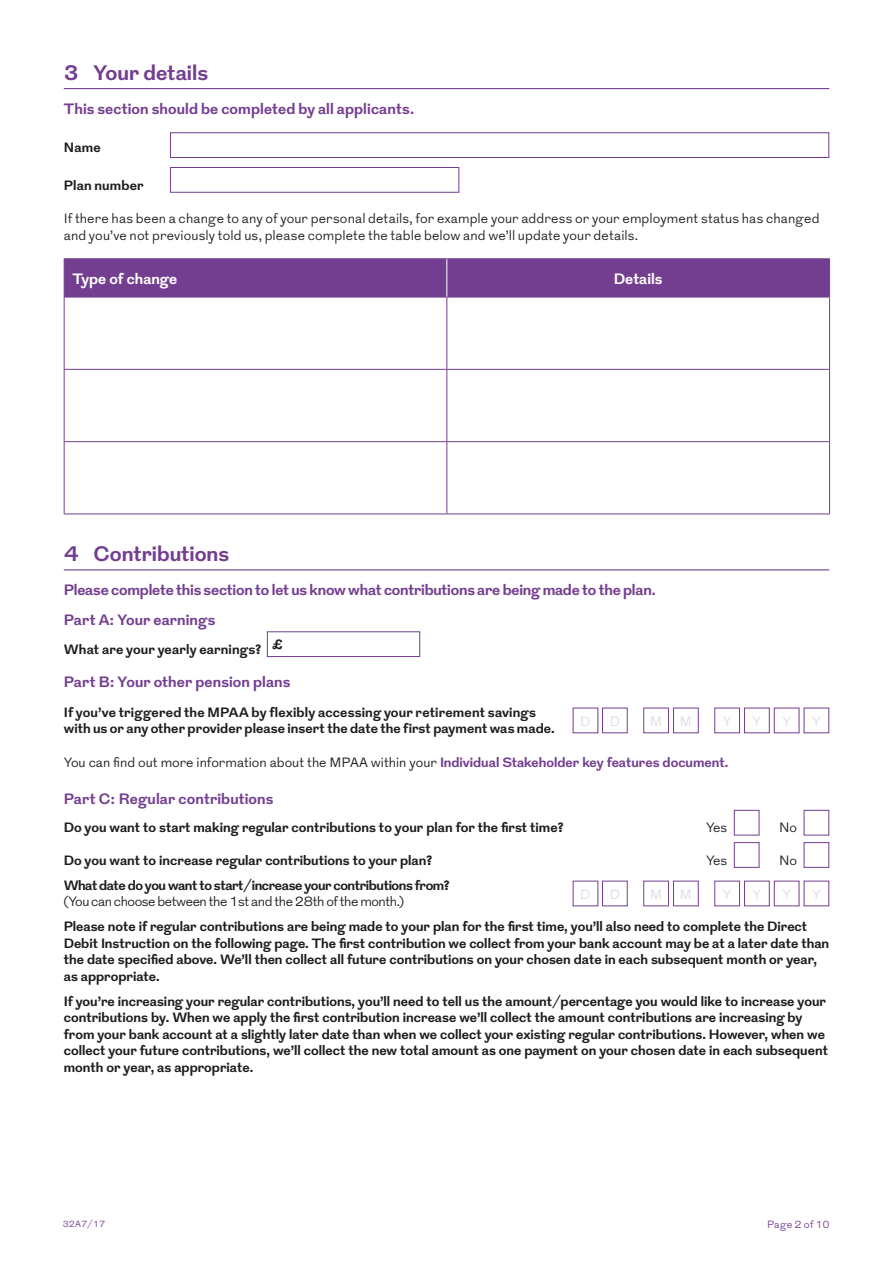
<style>
.page{position:relative;width:893px;height:1263px;background:#fff}
.page>*{position:absolute;margin:0;border:0;box-sizing:border-box;transform-origin:0 0}
.t1{font:700 21px "Grot";color:#743e90}
.t2{font:700 15px "Grot";letter-spacing:.005em;color:#743e90}
.t3{font:700 15px/29.2px "Grot";letter-spacing:-.015em;color:#743e90}
.t4{font:700 15px "Grot";color:#fff}
.t5{font:700 13.5px/16.5px "Grot";color:#1d1d1b}
.t6{font:300 13.5px/16.5px "Grot";letter-spacing:.005em;color:#1d1d1b}
.t7{font:700 13.5px "Grot";letter-spacing:-.03em;color:#1d1d1b}
.t8{font:300 13.5px "Grot";letter-spacing:-.03em;color:#1d1d1b}
.t9{font:300 13.5px "Grot";color:#e1d8ec}
.t10{font:300 10.5px "Grot";letter-spacing:.01em;color:#743e90}
.t11{font:300 9px "Grot";color:#743e90}
.s1{font-weight:700;color:#743e90}
</style>
<div class="page">
<hr style="left:64px;top:88px;width:765px;height:1px;background:#743e90">
<hr style="left:64px;top:569px;width:765px;height:1px;background:#743e90">
<div style="left:170px;top:132px;width:659px;height:26px;border:1px solid #743e90"></div>
<div style="left:170px;top:167px;width:289px;height:26px;border:1px solid #743e90"></div>
<div style="left:65px;top:259px;width:764px;height:38px;background:#743e90"></div>
<hr style="left:64px;top:258px;width:383px;height:1px;background:#743e90">
<hr style="left:64px;top:259px;width:1px;height:38px;background:#743e90">
<hr style="left:447px;top:258px;width:383px;height:1px;background:#743e90">
<hr style="left:829px;top:259px;width:1px;height:38px;background:#743e90">
<hr style="left:64px;top:297px;width:383px;height:1px;background:#743e90">
<hr style="left:64px;top:297px;width:1px;height:72px;background:#743e90">
<hr style="left:447px;top:297px;width:383px;height:1px;background:#743e90">
<hr style="left:446px;top:297px;width:1px;height:72px;background:#743e90">
<hr style="left:829px;top:297px;width:1px;height:72px;background:#743e90">
<hr style="left:64px;top:369px;width:383px;height:1px;background:#743e90">
<hr style="left:64px;top:370px;width:1px;height:71px;background:#743e90">
<hr style="left:447px;top:369px;width:383px;height:1px;background:#743e90">
<hr style="left:446px;top:370px;width:1px;height:71px;background:#743e90">
<hr style="left:829px;top:370px;width:1px;height:71px;background:#743e90">
<hr style="left:64px;top:441px;width:383px;height:1px;background:#743e90">
<hr style="left:64px;top:442px;width:1px;height:72px;background:#743e90">
<hr style="left:447px;top:441px;width:383px;height:1px;background:#743e90">
<hr style="left:446px;top:442px;width:1px;height:72px;background:#743e90">
<hr style="left:829px;top:442px;width:1px;height:72px;background:#743e90">
<hr style="left:64px;top:514px;width:383px;height:1px;background:#743e90">
<hr style="left:447px;top:514px;width:383px;height:1px;background:#743e90">
<hr style="left:446px;top:259px;width:1px;height:38px;background:#fff">
<div style="left:267px;top:631px;width:153px;height:26px;border:1px solid #743e90"></div>
<div style="left:602px;top:708px;width:26px;height:25px;border:1px solid #743e90"></div>
<div style="left:643px;top:708px;width:26px;height:25px;border:1px solid #743e90"></div>
<div style="left:714px;top:708px;width:26px;height:25px;border:1px solid #743e90"></div>
<div style="left:744px;top:708px;width:26px;height:25px;border:1px solid #743e90"></div>
<div style="left:673px;top:708px;width:26px;height:25px;border:1px solid #743e90"></div>
<div style="left:734px;top:810px;width:25px;height:25px;border:1px solid #743e90"></div>
<div style="left:734px;top:842px;width:25px;height:26px;border:1px solid #743e90"></div>
<div style="left:804px;top:842px;width:25px;height:26px;border:1px solid #743e90"></div>
<div style="left:602px;top:881px;width:26px;height:25px;border:1px solid #743e90"></div>
<div style="left:643px;top:881px;width:26px;height:25px;border:1px solid #743e90"></div>
<div style="left:714px;top:881px;width:26px;height:25px;border:1px solid #743e90"></div>
<div style="left:744px;top:881px;width:26px;height:25px;border:1px solid #743e90"></div>
<div style="left:673px;top:881px;width:26px;height:25px;border:1px solid #743e90"></div>
<h1 class="t1" style="left:64px;top:58px;width:146px">3 Your details</h1>
<p class="t2" style="left:64px;top:98px;width:352px">This section should be completed by all applicants.</p>
<p class="t5" style="left:64px;top:140px;width:38px">Name</p>
<p class="t5" style="left:64px;top:177px;width:82px">Plan number</p>
<p class="t6" style="left:64px;top:211px;width:757px">If there has been a change to any of your personal details, for example your address or your employment status has changed and you’ve not previously told us, please complete the table below and we’ll update your details.</p>
<p class="t4" style="left:73px;top:268px;width:106px">Type of change</p>
<p class="t4" style="left:614px;top:268px;width:50px">Details</p>
<h1 class="t1" style="left:64px;top:539px;width:167px">4 Contributions</h1>
<p class="t3" style="left:64px;top:576px;width:593px">Please complete this section to let us know what contributions are being made to the plan.<br>Part A: Your earnings</p>
<p class="t5" style="left:64px;top:642px;width:220px">What are your yearly earnings? £</p>
<p class="t2" style="left:64px;top:672px;width:228px">Part B: Your other pension plans</p>
<p class="t5" style="left:64px;top:704px;width:492px">If you’ve triggered the MPAA by flexibly accessing your retirement savings with us or any other provider please insert the date the first payment was made.</p>
<p class="t9" style="left:580px;top:712px;width:12px">D</p>
<p class="t9" style="left:610px;top:712px;width:12px">D</p>
<p class="t9" style="left:650px;top:712px;width:14px">M</p>
<p class="t9" style="left:680px;top:712px;width:14px">M</p>
<p class="t9" style="left:723px;top:712px;width:10px">Y</p>
<p class="t9" style="left:753px;top:712px;width:10px">Y</p>
<p class="t9" style="left:782px;top:712px;width:10px">Y</p>
<p class="t9" style="left:812px;top:712px;width:10px">Y</p>
<p class="t6" style="left:64px;top:754px;width:666px">You can find out more information about the MPAA within your <span class="s1">Individual Stakeholder key features document.</span></p>
<p class="t2" style="left:64px;top:789px;width:211px">Part C: Regular contributions</p>
<p class="t5" style="left:64px;top:820px;width:501px">Do you want to start making regular contributions to your plan for the first time?</p>
<p class="t6" style="left:706px;top:820px;width:23px">Yes</p>
<p class="t6" style="left:779px;top:820px;width:19px">No</p>
<p class="t5" style="left:64px;top:853px;width:370px">Do you want to increase regular contributions to your plan?</p>
<p class="t6" style="left:706px;top:852px;width:23px">Yes</p>
<p class="t6" style="left:779px;top:852px;width:19px">No</p>
<p class="t7" style="left:64px;top:876px;width:388px">What date do you want to start/increase your contributions from?</p>
<p class="t8" style="left:64px;top:893px;width:342px">(You can choose between the 1st and the 28th of the month.)</p>
<p class="t9" style="left:580px;top:885px;width:12px">D</p>
<p class="t9" style="left:610px;top:885px;width:12px">D</p>
<p class="t9" style="left:650px;top:885px;width:14px">M</p>
<p class="t9" style="left:680px;top:885px;width:14px">M</p>
<p class="t9" style="left:723px;top:885px;width:10px">Y</p>
<p class="t9" style="left:753px;top:885px;width:10px">Y</p>
<p class="t9" style="left:782px;top:885px;width:10px">Y</p>
<p class="t9" style="left:812px;top:885px;width:10px">Y</p>
<p class="t5" style="left:64px;top:919px;width:767px">Please note if regular contributions are being made to your plan for the first time, you’ll also need to complete the Direct Debit Instruction on the following page. The first contribution we collect from your bank account may be at a later date than the date specified above. We’ll then collect all future contributions on your chosen date in each subsequent month or year, as appropriate.</p>
<p class="t5" style="left:64px;top:994px;width:766px">If you’re increasing your regular contributions, you’ll need to tell us the amount/percentage you would like to increase your contributions by. When we apply the first contribution increase we’ll collect the amount contributions are increasing by from your bank account at a slightly later date than when we collect your existing regular contributions. However, when we collect your future contributions, we’ll collect the new total amount as one payment on your chosen date in each subsequent month or year, as appropriate.</p>
<p class="t11" style="left:63px;top:1218px;width:44px">32A7/17</p>
<p class="t10" style="left:767px;top:1218px;width:64px">Page 2 of 10</p>
</div>
